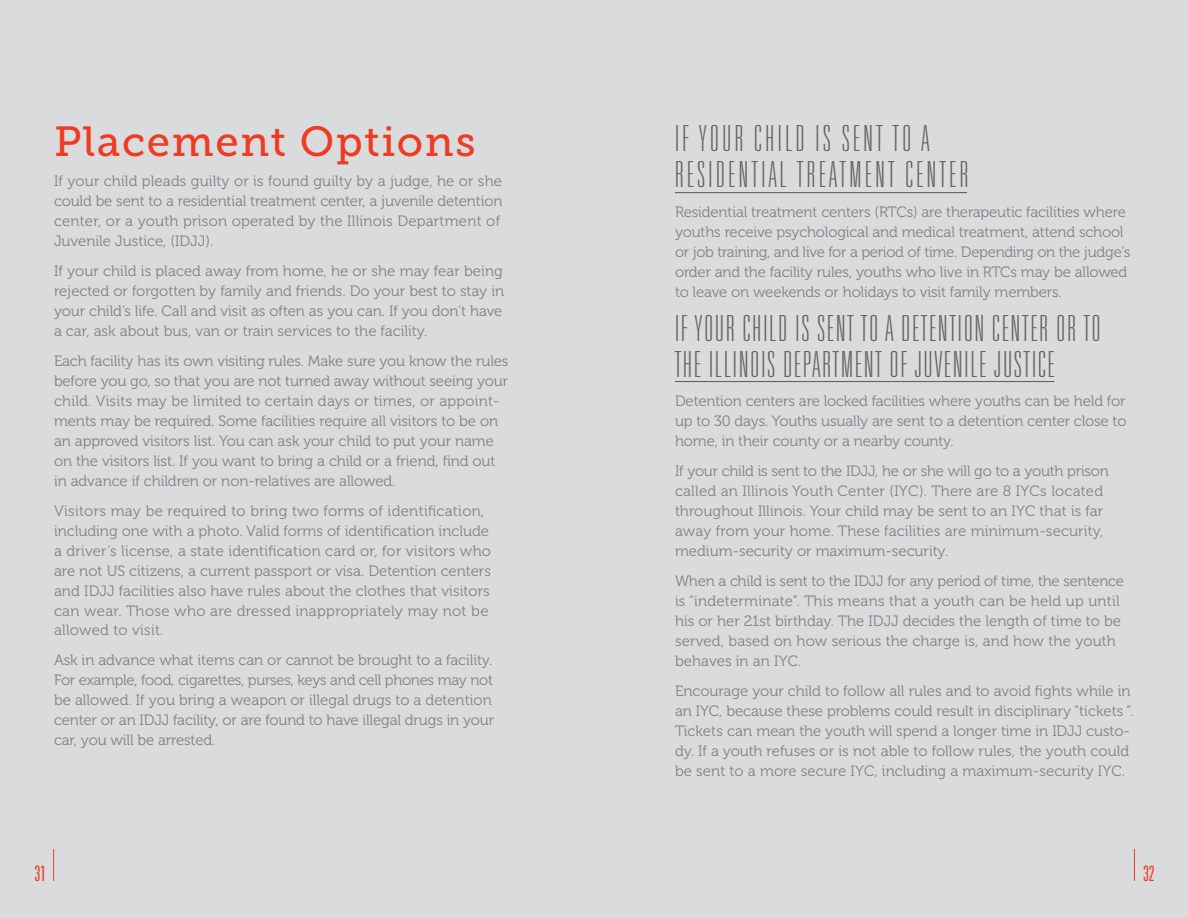
<style>
.page{position:relative;width:1188px;height:918px;background:#fff}
.page>*{position:absolute;margin:0;border:0;box-sizing:border-box;transform-origin:0 0}
.t1{font:42px "Museo Slab 500";letter-spacing:.04em;color:#ef3b23}
.t2{font:100 ultra-condensed 36px/36px "Univers";letter-spacing:.06em;color:#636466}
.t3{font:100 ultra-condensed 36px/36px "Univers";letter-spacing:.1em;color:#636466}
.t4{font:300 ultra-condensed 21.3px "Univers";color:#ef3b23}
.t5{font:15px/20px "Museo 300";letter-spacing:-.005em;color:#808285}
</style>
<div class="page">
<div style="left:0;top:0;width:594px;height:918px;background:#dadbdc"></div>
<div style="left:594px;top:0;width:594px;height:918px;background:#dadbdc"></div>
<hr style="left:675px;top:192px;width:292px;height:1px;background:#636466">
<hr style="left:675px;top:381px;width:379px;height:1px;background:#636466">
<hr style="left:53px;top:849px;width:1px;height:32px;background:#ef3b23">
<hr style="left:1134px;top:849px;width:1px;height:32px;background:#ef3b23">
<h1 class="t1" style="left:54px;top:118px;width:423px">Placement Options</h1>
<p class="t5" style="left:54px;top:171px;width:450px">If your child pleads guilty or is found guilty by a judge, he or she could be sent to a residential treatment center, a juvenile detention center, or a youth prison operated by the Illinois Department of Juvenile Justice, (IDJJ).</p>
<p class="t5" style="left:54px;top:261px;width:452px">If your child is placed away from home, he or she may fear being rejected or forgotten by family and friends. Do your best to stay in your child’s life. Call and visit as often as you can. If you don’t have a car, ask about bus, van or train services to the facility.</p>
<p class="t5" style="left:54px;top:351px;width:456px">Each facility has its own visiting rules. Make sure you know the rules before you go, so that you are not turned away without seeing your child. Visits may be limited to certain days or times, or appoint&shy;ments may be required. Some facilities require all visitors to be on an approved visitors list. You can ask your child to put your name on the visitors list. If you want to bring a child or a friend, find out in advance if children or non-relatives are allowed.</p>
<p class="t5" style="left:54px;top:501px;width:439px">Visitors may be required to bring two forms of identification, including one with a photo. Valid forms of identification include a driver’s license, a state identification card or, for visitors who are not US citizens, a current passport or visa. Detention centers and IDJJ facilities also have rules about the clothes that visitors can wear. Those who are dressed inappropriately may not be allowed to visit.</p>
<p class="t5" style="left:54px;top:651px;width:442px">Ask in advance what items can or cannot be brought to a facility.<br>For example, food, cigarettes, purses, keys and cell phones may not be allowed. If you bring a weapon or illegal drugs to a detention center or an IDJJ facility, or are found to have illegal drugs in your car, you will be arrested.</p>
<h2 class="t3" style="left:675px;top:121px;width:295px">IF YOUR CHILD IS SENT TO A<br>RESIDENTIAL TREATMENT CENTER</h2>
<p class="t5" style="left:675px;top:203px;width:457px">Residential treatment centers (RTCs) are therapeutic facilities where youths receive psychological and medical treatment, attend school or job training, and live for a period of time. Depending on the judge’s order and the facility rules, youths who live in RTCs may be allowed to leave on weekends or holidays to visit family members.</p>
<h2 class="t2" style="left:675px;top:310px;width:427px">IF YOUR CHILD IS SENT TO A DETENTION CENTER OR TO<br>THE ILLINOIS DEPARTMENT OF JUVENILE JUSTICE</h2>
<p class="t5" style="left:675px;top:392px;width:453px;text-align:justify">Detention centers are locked facilities where youths can be held for up to 30 days. Youths usually are sent to a detention center close to home, in their county or a nearby county.</p>
<p class="t5" style="left:675px;top:462px;width:435px">If your child is sent to the IDJJ, he or she will go to a youth prison called an Illinois Youth Center (IYC). There are 8 IYCs located throughout Illinois. Your child may be sent to an IYC that is far away from your home. These facilities are minimum-security, medium-security or maximum-security.</p>
<p class="t5" style="left:675px;top:571px;width:451px">When a child is sent to the IDJJ for any period of time, the sentence is “indeterminate”. This means that a youth can be held up until his or her 21st birthday. The IDJJ decides the length of time to be served, based on how serious the charge is, and how the youth behaves in an IYC.</p>
<p class="t5" style="left:675px;top:681px;width:460px">Encourage your child to follow all rules and to avoid fights while in an IYC, because these problems could result in disciplinary “tickets ”.<br>Tickets can mean the youth will spend a longer time in IDJJ custo&shy;dy. If a youth refuses or is not able to follow rules, the youth could be sent to a more secure IYC, including a maximum-security IYC.</p>
<h3 class="t4" style="left:34px;top:862px;width:13px">31</h3>
<h3 class="t4" style="left:1143px;top:862px;width:13px">32</h3>
</div>
